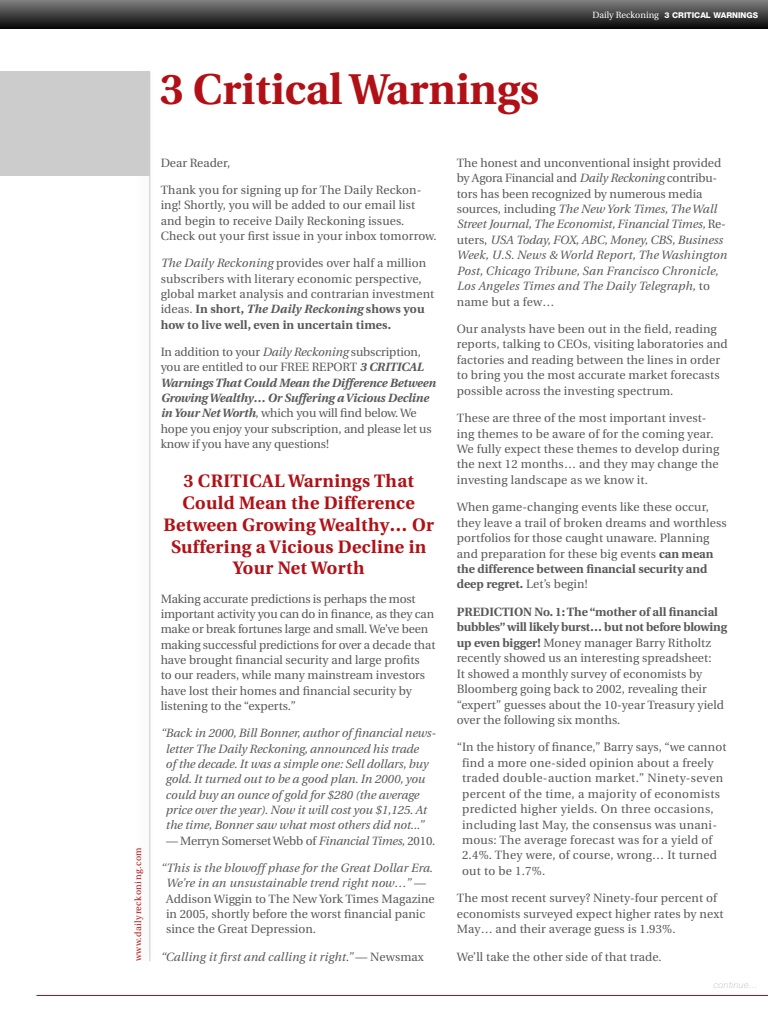
<style>
.page{position:relative;width:768px;height:1024px;background:#fff}
.page>*{position:absolute;margin:0;border:0;box-sizing:border-box;transform-origin:0 0}
.t1{font:700 43px "Utopia";color:#b11116}
.subhead{font:700 18px/21.9px "Utopia";letter-spacing:.02em;color:#b11116;text-align:center}
.Body{font:12px/15.4px "Utopia";letter-spacing:.01em;color:#595959}
.Body-2{font:italic 12px/15.4px "Utopia";letter-spacing:-.005em;color:#595959}
.Body-3{font:12px/15.3px "Utopia";letter-spacing:-.015em;color:#595959}
.Body-4{font:12px/15.3px "Utopia";letter-spacing:-.01em;color:#595959}
.t2{font:9px "Utopia";letter-spacing:.055em;color:#b11116}
.t3{font:italic 100 9px "Helvetica Neue";letter-spacing:.05em;color:#b3b3b3}
.t4{font:800 8px "Helvetica Neue";color:#fff}
.s1{font-family:"Utopia";font-weight:400;font-size:9px}
.s2{font-style:italic}
.s3{font-weight:700}
.s4{font-weight:700;font-style:italic}
.s5{font-style:normal}
</style>
<div class="page">
<div style="left:135px;top:64px;width:21px;height:906px;background:#808080;opacity:.45"></div>
<hr style="left:149px;top:72px;width:1px;height:889px;background:#ccc">
<hr style="left:36px;top:995px;width:732px;height:1px;background:#b11116">
<svg style="left:0;top:0;width:768px;height:29px;background:#424242"></svg>
<div style="left:0;top:72px;width:149px;height:104px;background:#ccc"></div>
<p class="t4" style="left:593px;top:10px;width:167px"><span class="s1">Daily Reckoning</span> 3 CRITICAL WARNINGS</p>
<p class="t2" style="left:133px;top:961px;width:115px;rotate:-90deg">www.dailyreckoning.com</p>
<p class="t1" style="left:160px;top:65px;width:381px">3 Critical Warnings</p>
<p class="Body" style="left:161px;top:155px;width:71px">Dear Reader,</p>
<p class="Body" style="left:161px;top:182px;width:277px">Thank you for signing up for The Daily Reckon&shy;ing! Shortly, you will be added to our email list and begin to receive Daily Reckoning issues.<br>Check out your first issue in your inbox tomorrow.</p>
<p class="Body" style="left:161px;top:256px;width:275px"><span class="s2">The Daily Reckoning</span> provides over half a million subscribers with literary economic perspective, global market analysis and contrarian investment ideas. <span class="s3">In short,</span> <span class="s4">The Daily Reckoning</span> <span class="s3">shows you how to live well, even in uncertain times.</span></p>
<p class="Body-4" style="left:161px;top:344px;width:276px">In addition to your <span class="s2">Daily Reckoning</span> subscription, you are entitled to our FREE REPORT <span class="s4">3 CRITICAL Warnings That Could Mean the Difference Between Growing Wealthy… Or Suffering a Vicious Decline in Your Net Worth</span>, which you will find below. We hope you enjoy your subscription, and please let us know if you have any questions!</p>
<p class="subhead" style="left:164px;top:470px;width:272px">3 CRITICAL Warnings That<br>Could Mean the Difference<br>Between Growing Wealthy… Or<br>Suffering a Vicious Decline in<br>Your Net Worth</p>
<p class="Body-3" style="left:161px;top:591px;width:276px">Making accurate predictions is perhaps the most important activity you can do in finance, as they can make or break fortunes large and small. We’ve been making successful predictions for over a decade that have brought financial security and large profits<br>to our readers, while many mainstream investors have lost their homes and financial security by listening to the “experts.”</p>
<p class="Body-2" style="left:166px;top:726px;width:272px;text-indent:-5px">“Back in 2000, Bill Bonner, author of financial news&shy;letter The Daily Reckoning, announced his trade<br>of the decade. It was a simple one: Sell dollars, buy gold. It turned out to be a good plan. In 2000, you could buy an ounce of gold for $280 (the average price over the year). Now it will cost you $1,125. At the time, Bonner saw what most others did not...”</p>
<p class="Body-3" style="left:166px;top:833px;width:271px"><span class="s2">—</span> Merryn Somerset Webb of <span class="s2">Financial Times,</span> 2010.</p>
<p class="Body" style="left:166px;top:860px;width:270px;text-indent:-5px"><span class="s2">“This is the blowoff phase for the Great Dollar Era.<br>We’re in an unsustainable trend right now…” — </span>Addison Wiggin to The New York Times Magazine in 2005, shortly before the worst financial panic since the Great Depression.</p>
<p class="Body-2" style="left:161px;top:949px;width:265px">“Calling it first and calling it right.” <span class="s5">— Newsmax</span></p>
<p class="Body-2" style="left:457px;top:155px;width:272px"><span class="s5">The honest and unconventional insight provided by Agora Financial and</span> Daily Reckoning <span class="s5">contribu&shy;tors has been recognized by numerous media sources, including</span> The New York Times, The Wall Street Journal, The Economist, Financial Times, <span class="s5">Re&shy;uters,</span> USA Today, FOX, ABC, Money, CBS, Business Week, U.S. News &amp; World Report, The Washington Post, Chicago Tribune, San Francisco Chronicle, Los Angeles Times and The Daily Telegraph, <span class="s5">to name but a few…</span></p>
<p class="Body" style="left:457px;top:321px;width:272px">Our analysts have been out in the field, reading reports, talking to CEOs, visiting laboratories and factories and reading between the lines in order to bring you the most accurate market forecasts possible across the investing spectrum.</p>
<p class="Body" style="left:457px;top:411px;width:264px">These are three of the most important invest&shy;ing themes to be aware of for the coming year.<br>We fully expect these themes to develop during the next 12 months… and they may change the investing landscape as we know it.</p>
<p class="Body" style="left:457px;top:500px;width:271px">When game-changing events like these occur, they leave a trail of broken dreams and worthless portfolios for those caught unaware. Planning and preparation for these big events <span class="s3">can mean the difference between financial security and deep regret.</span> Let’s begin!</p>
<p class="Body" style="left:457px;top:604px;width:272px"><span class="s3">PREDICTION No. 1: The “mother of all financial bubbles” will likely burst… but not before blowing up even bigger!</span> Money manager Barry Ritholtz recently showed us an interesting spreadsheet:<br>It showed a monthly survey of economists by Bloomberg going back to 2002, revealing their “expert” guesses about the 10-year Treasury yield over the following six months.</p>
<p class="Body" style="left:462px;top:740px;width:266px;text-indent:-5px">“In the history of finance,” Barry says, “we cannot find a more one-sided opinion about a freely traded double-auction market.” Ninety-seven percent of the time, a majority of economists predicted higher yields. On three occasions, including last May, the consensus was unani&shy;mous: The average forecast was for a yield of 2.4%. They were, of course, wrong… It turned out to be 1.7%.</p>
<p class="Body" style="left:457px;top:891px;width:268px">The most recent survey? Ninety-four percent of economists surveyed expect higher rates by next<br>May… and their average guess is 1.93%.</p>
<p class="Body" style="left:457px;top:949px;width:206px">We’ll take the other side of that trade.</p>
<p class="t3" style="left:714px;top:980px;width:46px">continue…</p>
</div>
